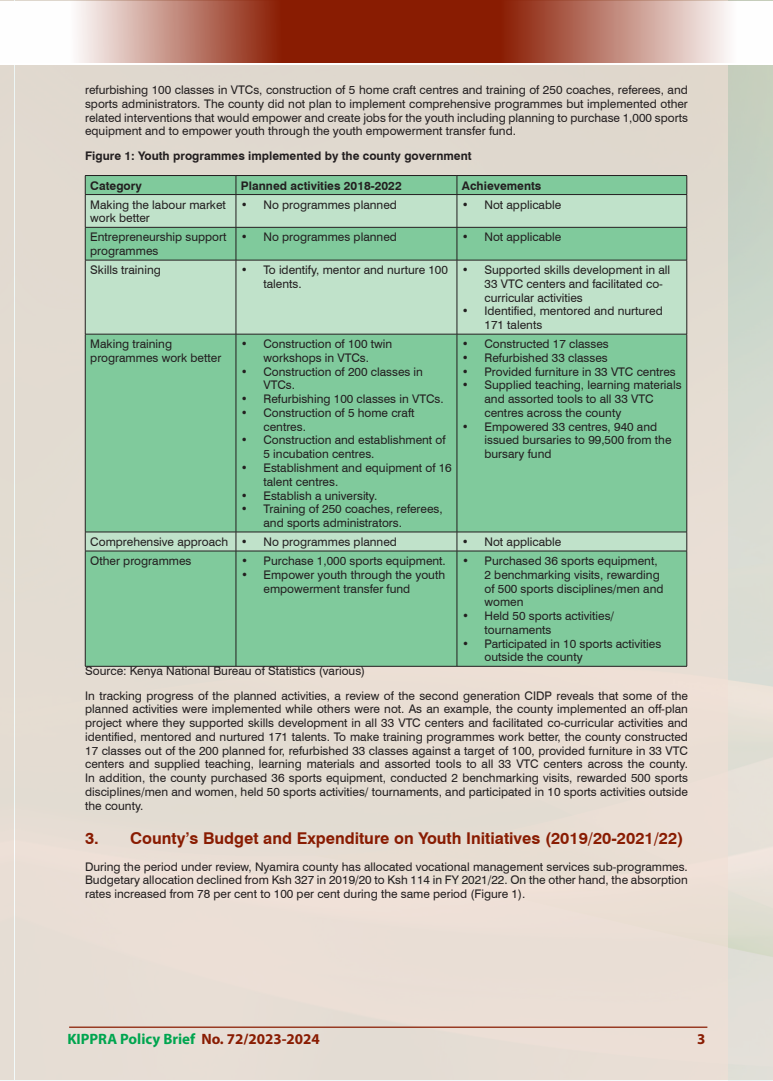
<style>
.page{position:relative;width:773px;height:1081px;background:#fff}
.page>*{position:absolute;margin:0;border:0;box-sizing:border-box;transform-origin:0 0}
.t1{font:700 16.25px "Swiss 721 BT";color:#891c02}
.t2{font:700 15px "Myriad Pro";color:#00a54f}
.t3{font:700 15px "Myriad Pro";color:#891c02}
.t4{font:11.88px/13.8px "Swiss 721 BT";color:#231f20}
.t5{font:700 11.88px "Swiss 721 BT";color:#231f20}
.s1{color:#891c02}
</style>
<div class="page">
<div style="left:16px;top:0;width:712px;height:1081px;background:#e6ddd3"></div>
<hr style="left:69px;top:1026px;width:638px;height:2px;background:#891c02">
<svg style="left:16px;top:1px;width:379px;height:62px"></svg>
<svg style="left:395px;top:1px;width:340px;height:62px;background:#b06856"></svg>
<div style="left:86px;top:176px;width:600px;height:490px;background:#80ca9c"></div>
<svg style="left:86px;top:195px;width:600px;height:356px;background:#95d1ab"></svg>
<hr style="left:85px;top:175px;width:151px;height:1px;background:#231f20">
<svg style="left:85px;top:176px;width:1px;height:18px"></svg>
<hr style="left:236px;top:175px;width:221px;height:1px;background:#231f20">
<svg style="left:236px;top:176px;width:1px;height:18px"></svg>
<hr style="left:457px;top:175px;width:229px;height:1px;background:#231f20">
<svg style="left:456px;top:176px;width:1px;height:18px"></svg>
<svg style="left:686px;top:176px;width:1px;height:18px"></svg>
<hr style="left:85px;top:194px;width:151px;height:1px;background:#231f20">
<hr style="left:85px;top:195px;width:1px;height:32px;background:#231f20">
<hr style="left:236px;top:194px;width:221px;height:1px;background:#231f20">
<hr style="left:236px;top:195px;width:1px;height:32px;background:#231f20">
<hr style="left:457px;top:194px;width:229px;height:1px;background:#231f20">
<hr style="left:456px;top:195px;width:1px;height:32px;background:#231f20">
<hr style="left:686px;top:195px;width:1px;height:32px;background:#231f20">
<hr style="left:85px;top:227px;width:151px;height:1px;background:#231f20">
<hr style="left:85px;top:227px;width:1px;height:33px;background:#231f20">
<hr style="left:236px;top:227px;width:221px;height:1px;background:#231f20">
<hr style="left:236px;top:227px;width:1px;height:33px;background:#231f20">
<hr style="left:457px;top:227px;width:229px;height:1px;background:#231f20">
<hr style="left:456px;top:227px;width:1px;height:33px;background:#231f20">
<hr style="left:686px;top:227px;width:1px;height:33px;background:#231f20">
<hr style="left:85px;top:260px;width:151px;height:1px;background:#231f20">
<hr style="left:85px;top:260px;width:1px;height:74px;background:#231f20">
<hr style="left:236px;top:260px;width:221px;height:1px;background:#231f20">
<hr style="left:236px;top:260px;width:1px;height:74px;background:#231f20">
<hr style="left:457px;top:260px;width:229px;height:1px;background:#231f20">
<hr style="left:456px;top:260px;width:1px;height:74px;background:#231f20">
<hr style="left:686px;top:260px;width:1px;height:74px;background:#231f20">
<hr style="left:85px;top:334px;width:151px;height:1px;background:#231f20">
<hr style="left:85px;top:334px;width:1px;height:198px;background:#231f20">
<hr style="left:236px;top:334px;width:221px;height:1px;background:#231f20">
<hr style="left:236px;top:334px;width:1px;height:198px;background:#231f20">
<hr style="left:457px;top:334px;width:229px;height:1px;background:#231f20">
<hr style="left:456px;top:334px;width:1px;height:198px;background:#231f20">
<hr style="left:686px;top:334px;width:1px;height:198px;background:#231f20">
<hr style="left:85px;top:532px;width:151px;height:1px;background:#231f20">
<svg style="left:85px;top:532px;width:1px;height:19px"></svg>
<hr style="left:236px;top:532px;width:221px;height:1px;background:#231f20">
<svg style="left:236px;top:532px;width:1px;height:19px"></svg>
<hr style="left:457px;top:532px;width:229px;height:1px;background:#231f20">
<svg style="left:456px;top:532px;width:1px;height:19px"></svg>
<svg style="left:686px;top:532px;width:1px;height:19px"></svg>
<hr style="left:85px;top:551px;width:151px;height:1px;background:#231f20">
<hr style="left:85px;top:551px;width:1px;height:115px;background:#231f20">
<hr style="left:236px;top:551px;width:221px;height:1px;background:#231f20">
<hr style="left:236px;top:551px;width:1px;height:115px;background:#231f20">
<hr style="left:457px;top:551px;width:229px;height:1px;background:#231f20">
<hr style="left:456px;top:551px;width:1px;height:115px;background:#231f20">
<hr style="left:686px;top:551px;width:1px;height:115px;background:#231f20">
<hr style="left:85px;top:666px;width:151px;height:1px;background:#231f20">
<hr style="left:236px;top:666px;width:221px;height:1px;background:#231f20">
<hr style="left:457px;top:666px;width:229px;height:1px;background:#231f20">
<p class="t4" style="left:85px;top:83px;width:604px;text-align:justify">refurbishing 100 classes in VTCs, construction of 5 home craft centres and training of 250 coaches, referees, and sports administrators. The county did not plan to implement comprehensive programmes but implemented other related interventions that would empower and create jobs for the youth including planning to purchase 1,000 sports equipment and to empower youth through the youth empowerment transfer fund.</p>
<p class="t5" style="left:85px;top:148px;width:388px">Figure 1: Youth programmes implemented by the county government</p>
<p class="t5" style="left:90px;top:178px;width:53px">Category</p>
<p class="t5" style="left:241px;top:178px;width:162px">Planned activities 2018-2022</p>
<p class="t5" style="left:462px;top:178px;width:81px">Achievements</p>
<p class="t4" style="left:90px;top:197px;width:137px">Making the labour market work better</p>
<p class="t4" style="left:241px;top:197px;width:157px">• No programmes planned</p>
<p class="t4" style="left:462px;top:197px;width:101px">• Not applicable</p>
<p class="t4" style="left:90px;top:230px;width:138px">Entrepreneurship support programmes</p>
<p class="t4" style="left:241px;top:230px;width:157px">• No programmes planned</p>
<p class="t4" style="left:462px;top:230px;width:101px">• Not applicable</p>
<p class="t4" style="left:90px;top:263px;width:72px">Skills training</p>
<p class="t4" style="left:263px;top:263px;width:186px;text-indent:-23px">• To identify, mentor and nurture 100 talents.</p>
<p class="t4" style="left:484px;top:263px;width:187px;text-indent:-23px">• Supported skills development in all<br>33 VTC centers and facilitated co&shy;curricular activities</p>
<p class="t4" style="left:484px;top:304px;width:180px;text-indent:-23px">• Identified, mentored and nurtured<br>171 talents</p>
<p class="t4" style="left:90px;top:337px;width:132px">Making training programmes work better</p>
<p class="t4" style="left:241px;top:337px;width:153px;text-align:center">• Construction of 100 twin workshops in VTCs.</p>
<p class="t4" style="left:263px;top:364px;width:161px;text-indent:-23px">• Construction of 200 classes in<br>VTCs.</p>
<p class="t4" style="left:241px;top:392px;width:204px">• Refurbishing 100 classes in VTCs.</p>
<p class="t4" style="left:263px;top:406px;width:152px;text-indent:-23px">• Construction of 5 home craft centres.</p>
<p class="t4" style="left:263px;top:433px;width:183px;text-indent:-23px">• Construction and establishment of<br>5 incubation centres.</p>
<p class="t4" style="left:263px;top:461px;width:190px;text-indent:-23px">• Establishment and equipment of 16 talent centres.</p>
<p class="t4" style="left:241px;top:488px;width:138px">• Establish a university.</p>
<p class="t4" style="left:263px;top:502px;width:181px;text-indent:-23px">• Training of 250 coaches, referees, and sports administrators.</p>
<p class="t4" style="left:462px;top:337px;width:148px">• Constructed 17 classes</p>
<p class="t4" style="left:462px;top:351px;width:147px">• Refurbished 33 classes</p>
<p class="t4" style="left:462px;top:364px;width:215px">• Provided furniture in 33 VTC centres</p>
<p class="t4" style="left:484px;top:378px;width:199px;text-indent:-23px">• Supplied teaching, learning materials and assorted tools to all 33 VTC centres across the county</p>
<p class="t4" style="left:484px;top:419px;width:188px;text-indent:-23px">• Empowered 33 centres, 940 and issued bursaries to 99,500 from the bursary fund</p>
<p class="t4" style="left:90px;top:535px;width:159px">Comprehensive approach •</p>
<p class="t4" style="left:263px;top:535px;width:135px">No programmes planned</p>
<p class="t4" style="left:462px;top:535px;width:101px">• Not applicable</p>
<p class="t4" style="left:90px;top:554px;width:103px">Other programmes</p>
<p class="t4" style="left:241px;top:554px;width:206px">• Purchase 1,000 sports equipment.</p>
<p class="t4" style="left:263px;top:567px;width:183px;text-indent:-23px">• Empower youth through the youth empowerment transfer fund</p>
<p class="t4" style="left:484px;top:554px;width:180px;text-indent:-23px">• Purchased 36 sports equipment,<br>2 benchmarking visits, rewarding of 500 sports disciplines/men and women</p>
<p class="t4" style="left:484px;top:609px;width:131px;text-indent:-23px">• Held 50 sports activities/ tournaments</p>
<p class="t4" style="left:484px;top:636px;width:178px;text-indent:-23px">• Participated in 10 sports activities outside the county</p>
<p class="t4" style="left:85px;top:659px;width:604px;line-height:24.4px">Source: Kenya National Bureau of Statistics (various)<br>In tracking progress of the planned activities, a review of the second generation CIDP reveals that some of the</p>
<p class="t4" style="left:85px;top:702px;width:604px;text-align:justify">planned activities were implemented while others were not. As an example, the county implemented an off-plan project where they supported skills development in all 33 VTC centers and facilitated co-curricular activities and identified, mentored and nurtured 171 talents. To make training programmes work better, the county constructed 17 classes out of the 200 planned for, refurbished 33 classes against a target of 100, provided furniture in 33 VTC centers and supplied teaching, learning materials and assorted tools to all 33 VTC centers across the county.<br>In addition, the county purchased 36 sports equipment, conducted 2 benchmarking visits, rewarded 500 sports disciplines/men and women, held 50 sports activities/ tournaments, and participated in 10 sports activities outside the county.</p>
<h1 class="t1" style="left:85px;top:828px;width:599px">3. County’s Budget and Expenditure on Youth Initiatives (2019/20-2021/22)</h1>
<p class="t4" style="left:85px;top:859px;width:604px;text-align:justify">During the period under review, Nyamira county has allocated vocational management services sub-programmes.<br>Budgetary allocation declined from Ksh 327 in 2019/20 to Ksh 114 in FY 2021/22. On the other hand, the absorption rates increased from 78 per cent to 100 per cent during the same period (Figure 1).</p>
<p class="t2" style="left:67px;top:1029px;width:254px">KIPPRA Policy Brief <span class="s1">No. 72/2023-2024</span></p>
<p class="t3" style="left:697px;top:1029px;width:10px">3</p>
</div>
